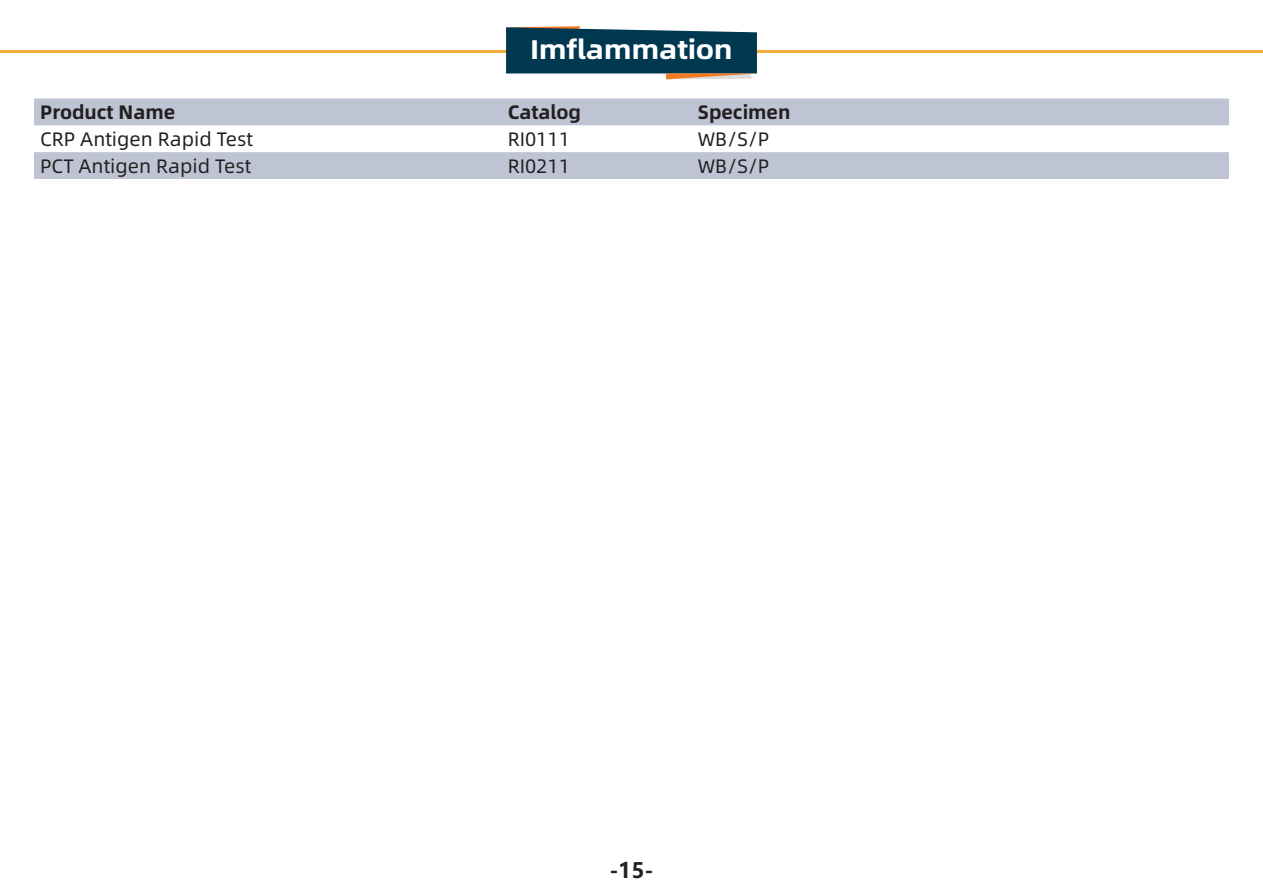
<style>
.page{position:relative;width:1263px;height:893px;background:#fff}
.page>*{position:absolute;margin:0;border:0;box-sizing:border-box;transform-origin:0 0}
.标题段落{font:700 27px "Alibaba Pu Hui Ti";letter-spacing:-.01em;color:#fff;scale:1.1 1}
.t1{font:700 21px "Microsoft Ya Hei UI";color:#231f20}
.t2{font:19.5px "Alibaba Pu Hui Ti";color:#231f20}
.t3{font:700 19.5px "Alibaba Pu Hui Ti";color:#231f20}
</style>
<div class="page">
<hr style="left:0;top:50px;width:1263px;height:3px;background:#f3ab39">
<svg style="left:506px;top:26px;width:251px;height:53px;background:#2c5768"></svg>
<svg style="left:34px;top:99px;width:1195px;height:80px;fill:#bfc4d5"></svg>
<p class="标题段落" style="left:530px;top:28px;width:186px">Imflammation</p>
<p class="t3" style="left:40px;top:97px;width:137px">Product Name</p>
<p class="t3" style="left:508px;top:97px;width:75px">Catalog</p>
<p class="t3" style="left:698px;top:97px;width:94px">Specimen</p>
<p class="t2" style="left:40px;top:125px;width:215px">CRP Antigen Rapid Test</p>
<p class="t2" style="left:508px;top:125px;width:64px">RI0111</p>
<p class="t2" style="left:698px;top:125px;width:73px">WB/S/P</p>
<p class="t2" style="left:40px;top:151px;width:213px">PCT Antigen Rapid Test</p>
<p class="t2" style="left:508px;top:151px;width:64px">RI0211</p>
<p class="t2" style="left:698px;top:151px;width:73px">WB/S/P</p>
<p class="t1" style="left:609px;top:856px;width:46px">-15-</p>
</div>
